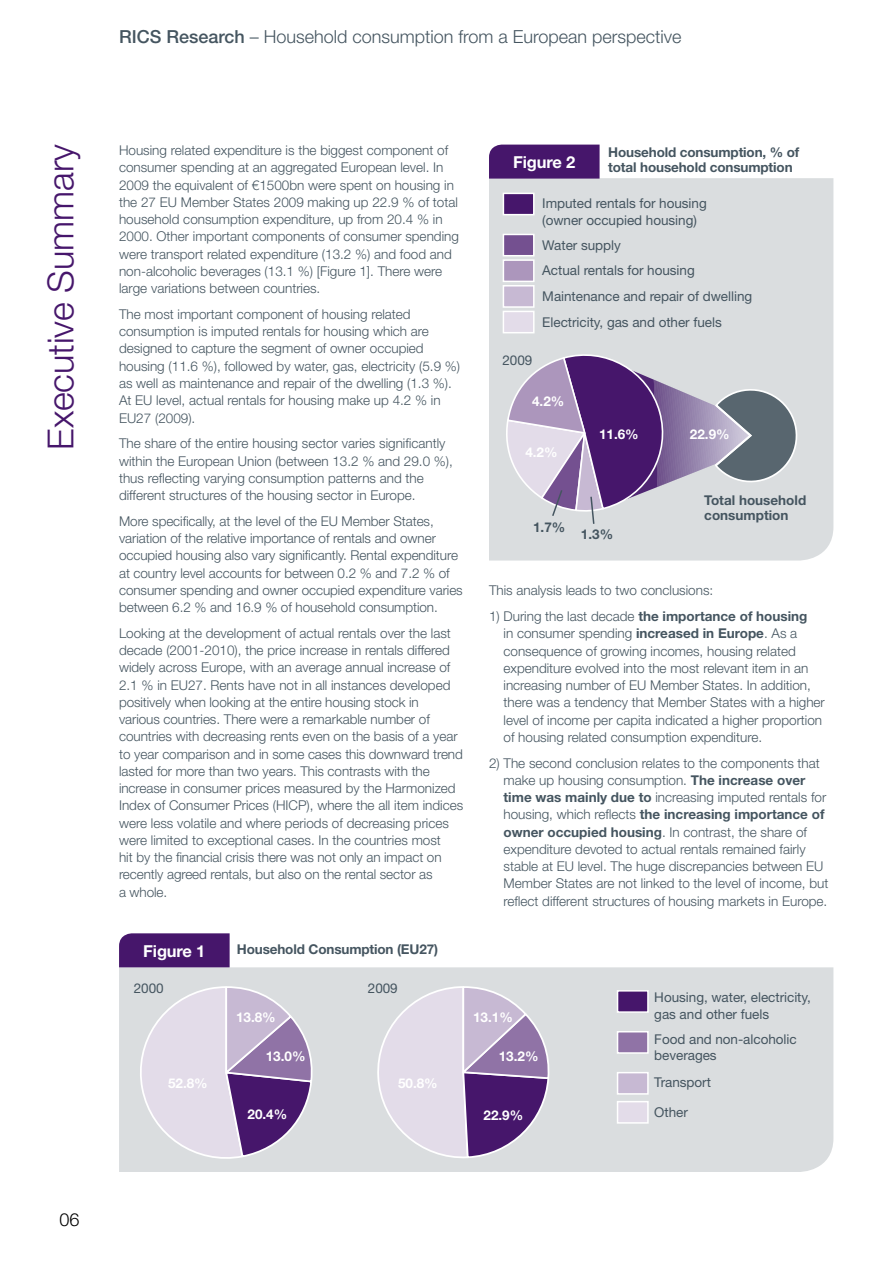
<style>
.page{position:relative;width:893px;height:1263px;background:#fff}
.page>*{position:absolute;margin:0;border:0;box-sizing:border-box;transform-origin:0 0}
.t1{font:300 36px "Helvetica Neue LT";letter-spacing:-.005em;color:#46166b}
.t2{font:300 18px "Helvetica Neue LT";color:#455560}
.t3{font:300 18px "Helvetica Neue LT";color:#000}
.t4{font:700 16.5px "Helvetica Neue LT";letter-spacing:-.01em;color:#fff}
.t5{font:300 13.5px/17.2px "Helvetica Neue LT";color:#455560}
.t6{font:13.5px/16.5px "Helvetica Neue LT";letter-spacing:-.005em;color:#455560}
.t7{font:700 13.5px/15px "Helvetica Neue LT";letter-spacing:-.01em;color:#455560}
.t8{font:700 13.5px "Helvetica Neue LT";color:#fff}
.s1{font-weight:500}
.s2{font-weight:700}
</style>
<div class="page">
<div style="left:489px;top:178px;width:344px;height:382px;background:#dadddf"></div>
<div style="left:119px;top:967px;width:714px;height:205px;background:#dadddf"></div>
<svg style="left:140px;top:985px;width:173px;height:174px;background:#c0b3cd"></svg>
<div style="left:119px;top:933px;width:111px;height:34px;background:#46166b"></div>
<svg style="left:377px;top:986px;width:173px;height:174px;background:#beb0ca"></svg>
<div style="left:617px;top:990px;width:32px;height:23px;background:#46166b;border:2px solid #fff"></div>
<div style="left:617px;top:1031px;width:32px;height:23px;background:#9073a6;border:2px solid #fff"></div>
<div style="left:617px;top:1072px;width:32px;height:23px;background:#c7b9d3;border:2px solid #fff"></div>
<div style="left:617px;top:1101px;width:32px;height:23px;background:#e3dce9;border:2px solid #fff"></div>
<div style="left:489px;top:145px;width:111px;height:34px;background:#46166b"></div>
<div style="left:503px;top:193px;width:32px;height:22px;background:#46166b;border:2px solid #fff"></div>
<div style="left:503px;top:234px;width:32px;height:22px;background:#745090;border:2px solid #fff"></div>
<div style="left:503px;top:259px;width:32px;height:23px;background:#ac96bc;border:2px solid #fff"></div>
<div style="left:503px;top:285px;width:32px;height:23px;background:#c7b9d3;border:2px solid #fff"></div>
<div style="left:503px;top:311px;width:32px;height:22px;background:#e3dce9;border:2px solid #fff"></div>
<svg style="left:506px;top:354px;width:291px;height:171px;background:#a498b5"></svg>
<h2 class="t2" style="left:119px;top:25px;width:564px"><span class="s1">RICS Research</span> – Household consumption from a European perspective</h2>
<h1 class="t1" style="left:39px;top:450px;width:306px;rotate:-90deg">Executive Summary</h1>
<h2 class="t3" style="left:60px;top:1209px;width:22px">06</h2>
<p class="t5" style="left:119px;top:141px;width:341px">Housing related expenditure is the biggest component of consumer spending at an aggregated European level. In 2009 the equivalent of €1500bn were spent on housing in the 27 EU Member States 2009 making up 22.9 % of total household consumption expenditure, up from 20.4 % in 2000. Other important components of consumer spending were transport related expenditure (13.2 %) and food and non-alcoholic beverages (13.1 %) [Figure 1]. There were large variations between countries.</p>
<p class="t5" style="left:119px;top:305px;width:343px">The most important component of housing related consumption is imputed rentals for housing which are designed to capture the segment of owner occupied housing (11.6 %), followed by water, gas, electricity (5.9 %) as well as maintenance and repair of the dwelling (1.3 %).<br>At EU level, actual rentals for housing make up 4.2 % in EU27 (2009).</p>
<p class="t5" style="left:119px;top:435px;width:335px">The share of the entire housing sector varies significantly within the European Union (between 13.2 % and 29.0 %), thus reflecting varying consumption patterns and the different structures of the housing sector in Europe.</p>
<p class="t5" style="left:119px;top:512px;width:345px">More specifically, at the level of the EU Member States, variation of the relative importance of rentals and owner occupied housing also vary significantly. Rental expenditure at country level accounts for between 0.2 % and 7.2 % of consumer spending and owner occupied expenditure varies between 6.2 % and 16.9 % of household consumption.</p>
<p class="t5" style="left:119px;top:624px;width:346px">Looking at the development of actual rentals over the last decade (2001-2010), the price increase in rentals differed widely across Europe, with an average annual increase of 2.1 % in EU27. Rents have not in all instances developed positively when looking at the entire housing stock in<br>various countries. There were a remarkable number of countries with decreasing rents even on the basis of a year to year comparison and in some cases this downward trend lasted for more than two years. This contrasts with the increase in consumer prices measured by the Harmonized Index of Consumer Prices (HICP), where the all item indices were less volatile and where periods of decreasing prices were limited to exceptional cases. In the countries most<br>hit by the financial crisis there was not only an impact on recently agreed rentals, but also on the rental sector as<br>a whole.</p>
<p class="t4" style="left:513px;top:152px;width:64px">Figure 2</p>
<p class="t7" style="left:608px;top:144px;width:193px">Household consumption, % of total household consumption</p>
<p class="t6" style="left:542px;top:195px;width:166px">Imputed rentals for housing (owner occupied housing)</p>
<p class="t6" style="left:542px;top:232px;width:154px;line-height:25px">Water supply<br>Actual rentals for housing</p>
<p class="t6" style="left:542px;top:283px;width:211px;line-height:26.2px">Maintenance and repair of dwelling<br>Electricity, gas and other fuels</p>
<p class="t6" style="left:502px;top:351px;width:31px">2009</p>
<p class="t8" style="left:532px;top:392px;width:34px">4.2%</p>
<p class="t8" style="left:525px;top:444px;width:34px">4.2%</p>
<p class="t7" style="left:533px;top:520px;width:34px">1.7%</p>
<p class="t8" style="left:599px;top:426px;width:41px">11.6%</p>
<p class="t8" style="left:690px;top:426px;width:41px">22.9%</p>
<p class="t7" style="left:581px;top:527px;width:34px">1.3%</p>
<p class="t7" style="left:704px;top:493px;width:103px">Total household consumption</p>
<p class="t5" style="left:489px;top:582px;width:226px">This analysis leads to two conclusions:</p>
<p class="t5" style="left:503px;top:607px;width:323px;text-indent:-15px">1) During the last decade <span class="s2">the importance of housing<br></span>in consumer spending <span class="s2">increased in Europe</span>. As a consequence of growing incomes, housing related expenditure evolved into the most relevant item in an increasing number of EU Member States. In addition, there was a tendency that Member States with a higher level of income per capita indicated a higher proportion of housing related consumption expenditure.</p>
<p class="t5" style="left:503px;top:754px;width:326px;text-indent:-15px">2) The second conclusion relates to the components that make up housing consumption. <span class="s2">The increase over time was mainly due to</span> increasing imputed rentals for housing, which reflects <span class="s2">the increasing importance of owner occupied housing</span>. In contrast, the share of expenditure devoted to actual rentals remained fairly stable at EU level. The huge discrepancies between EU Member States are not linked to the level of income, but reflect different structures of housing markets in Europe.</p>
<p class="t4" style="left:143px;top:941px;width:64px">Figure 1</p>
<p class="t7" style="left:237px;top:941px;width:203px">Household Consumption (EU27)</p>
<p class="t6" style="left:134px;top:980px;width:31px">2000</p>
<p class="t8" style="left:236px;top:1008px;width:41px">13.8%</p>
<p class="t8" style="left:266px;top:1048px;width:41px">13.0%</p>
<p class="t6" style="left:368px;top:980px;width:31px">2009</p>
<p class="t8" style="left:168px;top:1075px;width:41px">52.8%</p>
<p class="t8" style="left:398px;top:1075px;width:41px">50.8%</p>
<p class="t8" style="left:247px;top:1106px;width:41px">20.4%</p>
<p class="t8" style="left:473px;top:1008px;width:41px">13.1%</p>
<p class="t8" style="left:499px;top:1048px;width:41px">13.2%</p>
<p class="t8" style="left:483px;top:1106px;width:41px">22.9%</p>
<p class="t6" style="left:654px;top:989px;width:158px">Housing, water, electricity, gas and other fuels</p>
<p class="t6" style="left:654px;top:1031px;width:144px">Food and non-alcoholic beverages</p>
<p class="t6" style="left:654px;top:1073px;width:58px">Transport</p>
<p class="t6" style="left:654px;top:1103px;width:35px">Other</p>
</div>
